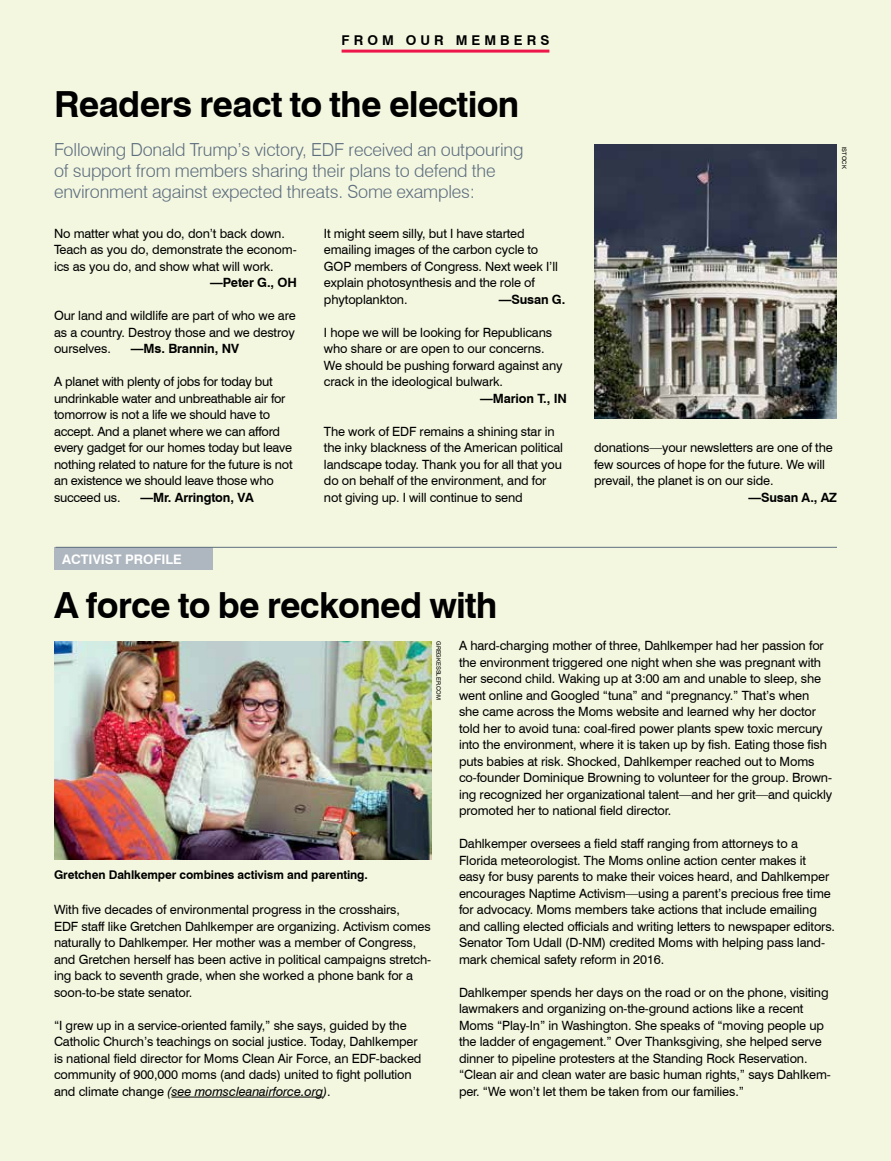
<style>
.page{position:relative;width:891px;height:1161px;background:#fff}
.page>*{position:absolute;margin:0;border:0;box-sizing:border-box;transform-origin:0 0}
.t1{font:700 36px "Swiss 721 BT";letter-spacing:-.02em;color:#000}
.t2{font:300 18px/21px "Swiss 721 BT";letter-spacing:-.01em;color:#5d6e7f}
.t3{font:700 13.5px "Swiss 721 BT";letter-spacing:.3em;color:#000}
.t4{font:700 13.2px "Swiss 721 BT";color:#fff}
.t5{font:12.75px/16.5px "Swiss 721 BT";letter-spacing:-.01em;color:#000}
.t6{font:700 12.75px "Swiss 721 BT";letter-spacing:-.01em;color:#000}
.t7{font:700 12px "Swiss 721 BT";letter-spacing:-.01em;color:#000}
.t8{font:6px "Swiss 721 BT";color:#000}
.s1{font-style:italic}
</style>
<div class="page">
<div style="left:1px;top:0;width:890px;height:1161px;background:#f4f7e0"></div>
<hr style="left:342px;top:50px;width:207px;height:3px;background:#ed174c">
<hr style="left:171px;top:1097px;width:152px;height:1px;background:#000">
<img style="left:54px;top:642px;width:378px;height:217px">
<div style="left:55px;top:548px;width:158px;height:22px;background:#aeb7bf"></div>
<img style="left:594px;top:144px;width:243px;height:274px">
<hr style="left:56px;top:547px;width:781px;height:1px;background:#5d6e7f">
<p class="t3" style="left:342px;top:32px;width:209px">FROM OUR MEMBERS</p>
<h1 class="t1" style="left:54px;top:82px;width:467px">Readers react to the election</h1>
<h2 class="t2" style="left:54px;top:139px;width:471px">Following Donald Trump’s victory, EDF received an outpouring of support from members sharing their plans to defend the environment against expected threats. Some examples:</h2>
<p class="t5" style="left:54px;top:225px;width:244px">No matter what you do, don’t back down.<br>Teach as you do, demonstrate the econom&shy;ics as you do, and show what will work.</p>
<p class="t6" style="left:210px;top:275px;width:88px">—Peter G., OH</p>
<p class="t5" style="left:54px;top:307px;width:243px;text-align:justify">Our land and wildlife are part of who we are as a country. Destroy those and we destroy ourselves.</p>
<p class="t6" style="left:131px;top:341px;width:110px">—Ms. Brannin, NV</p>
<p class="t5" style="left:54px;top:373px;width:240px">A planet with plenty of jobs for today but undrinkable water and unbreathable air for tomorrow is not a life we should have to accept. And a planet where we can afford every gadget for our homes today but leave nothing related to nature for the future is not an existence we should leave those who succeed us.</p>
<p class="t6" style="left:141px;top:489px;width:115px">—Mr. Arrington, VA</p>
<p class="t4" style="left:62px;top:551px;width:121px">ACTIVIST PROFILE</p>
<p class="t5" style="left:324px;top:225px;width:236px">It might seem silly, but I have started emailing images of the carbon cycle to GOP members of Congress. Next week I’ll explain photosynthesis and the role of phytoplankton.</p>
<p class="t6" style="left:499px;top:291px;width:68px">—Susan G.</p>
<p class="t5" style="left:324px;top:324px;width:240px">I hope we will be looking for Republicans who share or are open to our concerns.<br>We should be pushing forward against any crack in the ideological bulwark.</p>
<p class="t6" style="left:480px;top:390px;width:88px">—Marion T., IN</p>
<p class="t5" style="left:324px;top:423px;width:241px">The work of EDF remains a shining star in the inky blackness of the American political landscape today. Thank you for all that you do on behalf of the environment, and for not giving up. I will continue to send</p>
<h1 class="t1" style="left:54px;top:584px;width:445px">A force to be reckoned with</h1>
<p class="t8" style="left:848px;top:147px;width:23px;rotate:90deg">ISTOCK</p>
<p class="t5" style="left:594px;top:439px;width:240px">donations—your newsletters are one of the few sources of hope for the future. We will prevail, the planet is on our side.</p>
<p class="t6" style="left:748px;top:489px;width:90px">—Susan A., AZ</p>
<p class="t7" style="left:54px;top:867px;width:315px">Gretchen Dahlkemper combines activism and parenting.</p>
<p class="t8" style="left:442px;top:641px;width:61px;rotate:90deg">GREGKESSLER.COM</p>
<p class="t5" style="left:54px;top:901px;width:379px">With five decades of environmental progress in the crosshairs,<br>EDF staff like Gretchen Dahlkemper are organizing. Activism comes naturally to Dahlkemper. Her mother was a member of Congress, and Gretchen herself has been active in political campaigns stretch&shy;ing back to seventh grade, when she worked a phone bank for a soon-to-be state senator.</p>
<p class="t5" style="left:54px;top:1017px;width:369px">“I grew up in a service-oriented family,” she says, guided by the Catholic Church’s teachings on social justice. Today, Dahlkemper is national field director for Moms Clean Air Force, an EDF-backed community of 900,000 moms (and dads) united to fight pollution and climate change <span class="s1">(see momscleanairforce.org)</span>.</p>
<p class="t5" style="left:459px;top:637px;width:375px">A hard-charging mother of three, Dahlkemper had her passion for the environment triggered one night when she was pregnant with her second child. Waking up at 3:00 am and unable to sleep, she went online and Googled “tuna” and “pregnancy.” That’s when she came across the Moms website and learned why her doctor told her to avoid tuna: coal-fired power plants spew toxic mercury into the environment, where it is taken up by fish. Eating those fish puts babies at risk. Shocked, Dahlkemper reached out to Moms co-founder Dominique Browning to volunteer for the group. Brown&shy;ing recognized her organizational talent—and her grit—and quickly promoted her to national field director.</p>
<p class="t5" style="left:459px;top:835px;width:378px">Dahlkemper oversees a field staff ranging from attorneys to a Florida meteorologist. The Moms online action center makes it easy for busy parents to make their voices heard, and Dahlkemper encourages Naptime Activism—using a parent’s precious free time for advocacy. Moms members take actions that include emailing and calling elected officials and writing letters to newspaper editors.<br>Senator Tom Udall (D-NM) credited Moms with helping pass land&shy;mark chemical safety reform in 2016.</p>
<p class="t5" style="left:459px;top:984px;width:373px">Dahlkemper spends her days on the road or on the phone, visiting lawmakers and organizing on-the-ground actions like a recent Moms “Play-In” in Washington. She speaks of “moving people up the ladder of engagement.” Over Thanksgiving, she helped serve dinner to pipeline protesters at the Standing Rock Reservation. “Clean air and clean water are basic human rights,” says Dahlkem&shy;per. “We won’t let them be taken from our families.”</p>
</div>
